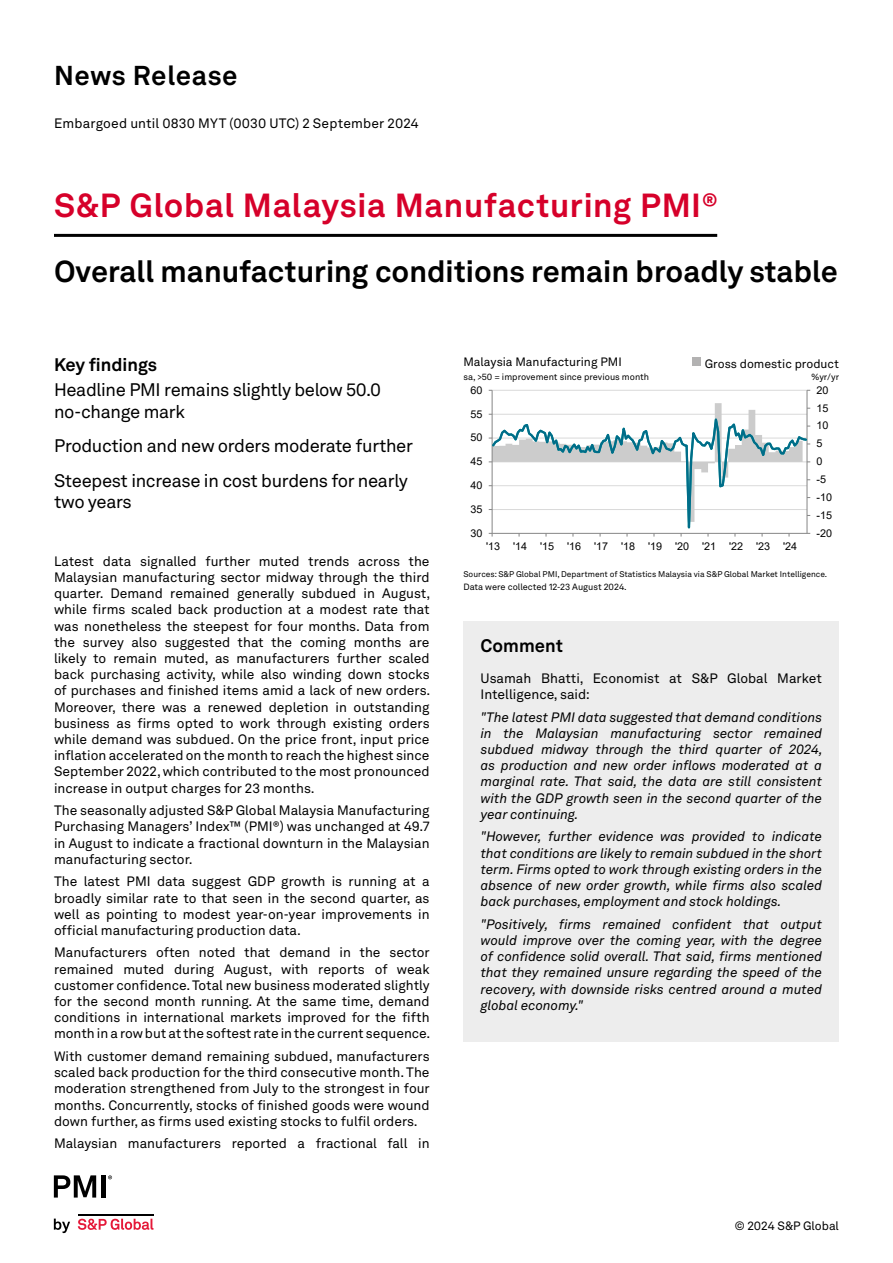
<style>
.page{position:relative;width:893px;height:1263px;background:#fff}
.page>*{position:absolute;margin:0;border:0;box-sizing:border-box;transform-origin:0 0}
.t1{font:700 33px "Akkurat LL";letter-spacing:.02em;color:#d6002a}
.t2{font:700 30px "Akkurat LL";color:#000}
.t3{font:700 27px "Akkurat LL";letter-spacing:.025em;color:#000}
.t4{font:18px/21.6px "Akkurat LL";letter-spacing:-.02em;color:#000}
.t5{font:700 18px "Akkurat LL";color:#000}
.t6{font:13.5px/16.2px "Akkurat LL";color:#000;text-align:justify}
.t7{font:italic 13.5px/16.2px "Akkurat LL";color:#000;text-align:justify}
.t8{font:12px "Akkurat LL";color:#000}
.t9{font:10.65px "Arial";color:#000}
.t10{font:9px "Akkurat LL";color:#000}
.t11{font:8.25px "Akkurat LL";color:#000}
</style>
<div class="page">
<hr style="left:492px;top:390px;width:315px;height:1px;background:#d9d9d9">
<hr style="left:807px;top:390px;width:1px;height:143px;background:#868686">
<hr style="left:492px;top:390px;width:1px;height:143px;background:#868686">
<svg style="left:489px;top:403px;width:321px;height:134px"></svg>
<hr style="left:54px;top:234px;width:663px;height:3px;background:#000">
<div style="left:464px;top:621px;width:375px;height:51px;background:#ededed"></div>
<div style="left:463px;top:672px;width:376px;height:370px;background:#ededed"></div>
<div style="left:692px;top:357px;width:9px;height:9px;background:#b3b2b2"></div>
<svg style="left:54px;top:1218px;width:16px;height:15px"></svg>
<svg style="left:78px;top:1218px;width:75px;height:12px"></svg>
<hr style="left:78px;top:1213px;width:75px;height:2px;background:#000">
<svg style="left:54px;top:1175px;width:42px;height:22px"></svg>
<div style="left:101px;top:1175px;width:5px;height:22px;background:#000"></div>
<svg style="left:108px;top:1175px;width:4px;height:4px"></svg>
<h3 class="t3" style="left:54px;top:55px;width:185px">News Release</h3>
<p class="t6" style="left:54px;top:114px;width:366px">Embargoed until 0830 MYT (0030 UTC) 2 September 2024</p>
<h1 class="t1" style="left:54px;top:180px;width:665px">S&amp;P Global Malaysia Manufacturing PMI®</h1>
<h2 class="t2" style="left:54px;top:248px;width:785px">Overall manufacturing conditions remain broadly stable</h2>
<h3 class="t5" style="left:54px;top:351px;width:105px">Key findings</h3>
<h3 class="t4" style="left:54px;top:378px;width:329px">Headline PMI remains slightly below 50.0 no-change mark</h3>
<h3 class="t4" style="left:54px;top:428px;width:361px;line-height:34.3px">Production and new orders moderate further<br>Steepest increase in cost burdens for nearly</h3>
<h3 class="t4" style="left:54px;top:490px;width:79px">two years</h3>
<p class="t6" style="left:54px;top:552px;width:378px">Latest data signalled further muted trends across the Malaysian manufacturing sector midway through the third quarter. Demand remained generally subdued in August, while firms scaled back production at a modest rate that was nonetheless the steepest for four months. Data from the survey also suggested that the coming months are likely to remain muted, as manufacturers further scaled back purchasing activity, while also winding down stocks of purchases and finished items amid a lack of new orders.<br>Moreover, there was a renewed depletion in outstanding business as firms opted to work through existing orders while demand was subdued. On the price front, input price inflation accelerated on the month to reach the highest since September 2022, which contributed to the most pronounced increase in output charges for 23 months.</p>
<p class="t6" style="left:54px;top:802px;width:377px">The seasonally adjusted S&amp;P Global Malaysia Manufacturing Purchasing Managers’ Index™ (PMI®) was unchanged at 49.7 in August to indicate a fractional downturn in the Malaysian manufacturing sector.</p>
<p class="t6" style="left:54px;top:873px;width:377px">The latest PMI data suggest GDP growth is running at a broadly similar rate to that seen in the second quarter, as well as pointing to modest year-on-year improvements in official manufacturing production data.</p>
<p class="t6" style="left:54px;top:944px;width:378px">Manufacturers often noted that demand in the sector remained muted during August, with reports of weak customer confidence. Total new business moderated slightly for the second month running. At the same time, demand conditions in international markets improved for the fifth month in a row but at the softest rate in the current sequence.</p>
<p class="t6" style="left:54px;top:1047px;width:377px">With customer demand remaining subdued, manufacturers scaled back production for the third consecutive month. The moderation strengthened from July to the strongest in four months. Concurrently, stocks of finished goods were wound down further, as firms used existing stocks to fulfil orders.</p>
<p class="t6" style="left:54px;top:1135px;width:377px">Malaysian manufacturers reported a fractional fall in</p>
<p class="t8" style="left:463px;top:353px;width:160px">Malaysia Manufacturing PMI</p>
<p class="t10" style="left:463px;top:370px;width:187px">sa, &gt;50 = improvement since previous month</p>
<p class="t8" style="left:705px;top:355px;width:136px">Gross domestic product</p>
<p class="t10" style="left:812px;top:370px;width:29px">%yr/yr</p>
<p class="t9" style="left:471px;top:383px;width:13px">60</p>
<p class="t9" style="left:816px;top:383px;width:13px">20</p>
<p class="t9" style="left:471px;top:406px;width:13px">55</p>
<p class="t9" style="left:816px;top:400px;width:13px">15</p>
<p class="t9" style="left:816px;top:418px;width:13px">10</p>
<p class="t9" style="left:471px;top:430px;width:13px">50</p>
<p class="t9" style="left:816px;top:436px;width:8px">5</p>
<p class="t9" style="left:471px;top:454px;width:13px">45</p>
<p class="t9" style="left:816px;top:454px;width:8px">0</p>
<p class="t9" style="left:471px;top:478px;width:13px">40</p>
<p class="t9" style="left:816px;top:472px;width:11px">-5</p>
<p class="t9" style="left:816px;top:490px;width:17px">-10</p>
<p class="t9" style="left:471px;top:502px;width:13px">35</p>
<p class="t9" style="left:816px;top:508px;width:17px">-15</p>
<p class="t9" style="left:471px;top:526px;width:13px">30</p>
<p class="t9" style="left:816px;top:526px;width:17px">-20</p>
<p class="t9" style="left:486px;top:538px;width:313px">'13 '14 '15 '16 '17 '18 '19 '20 '21 '22 '23 '24</p>
<p class="t11" style="left:463px;top:568px;width:365px">Sources: S&amp;P Global PMI, Department of Statistics Malaysia via S&amp;P Global Market Intelligence.</p>
<p class="t10" style="left:463px;top:580px;width:165px">Data were collected 12-23 August 2024.</p>
<h3 class="t5" style="left:481px;top:632px;width:84px">Comment</h3>
<p class="t6" style="left:480px;top:669px;width:343px">Usamah Bhatti, Economist at S&amp;P Global Market<br>Intelligence, said:</p>
<p class="t7" style="left:480px;top:708px;width:344px">"The latest PMI data suggested that demand conditions in the Malaysian manufacturing sector remained subdued midway through the third quarter of 2024, as production and new order inflows moderated at a marginal rate. That said, the data are still consistent with the GDP growth seen in the second quarter of the year continuing.</p>
<p class="t7" style="left:480px;top:828px;width:343px">"However, further evidence was provided to indicate that conditions are likely to remain subdued in the short term. Firms opted to work through existing orders in the absence of new order growth, while firms also scaled back purchases, employment and stock holdings.</p>
<p class="t7" style="left:480px;top:915px;width:343px">"Positively, firms remained confident that output would improve over the coming year, with the degree of confidence solid overall. That said, firms mentioned that they remained unsure regarding the speed of the recovery, with downside risks centred around a muted global economy."</p>
<p class="t8" style="left:735px;top:1216px;width:106px">© 2024 S&amp;P Global</p>
</div>
